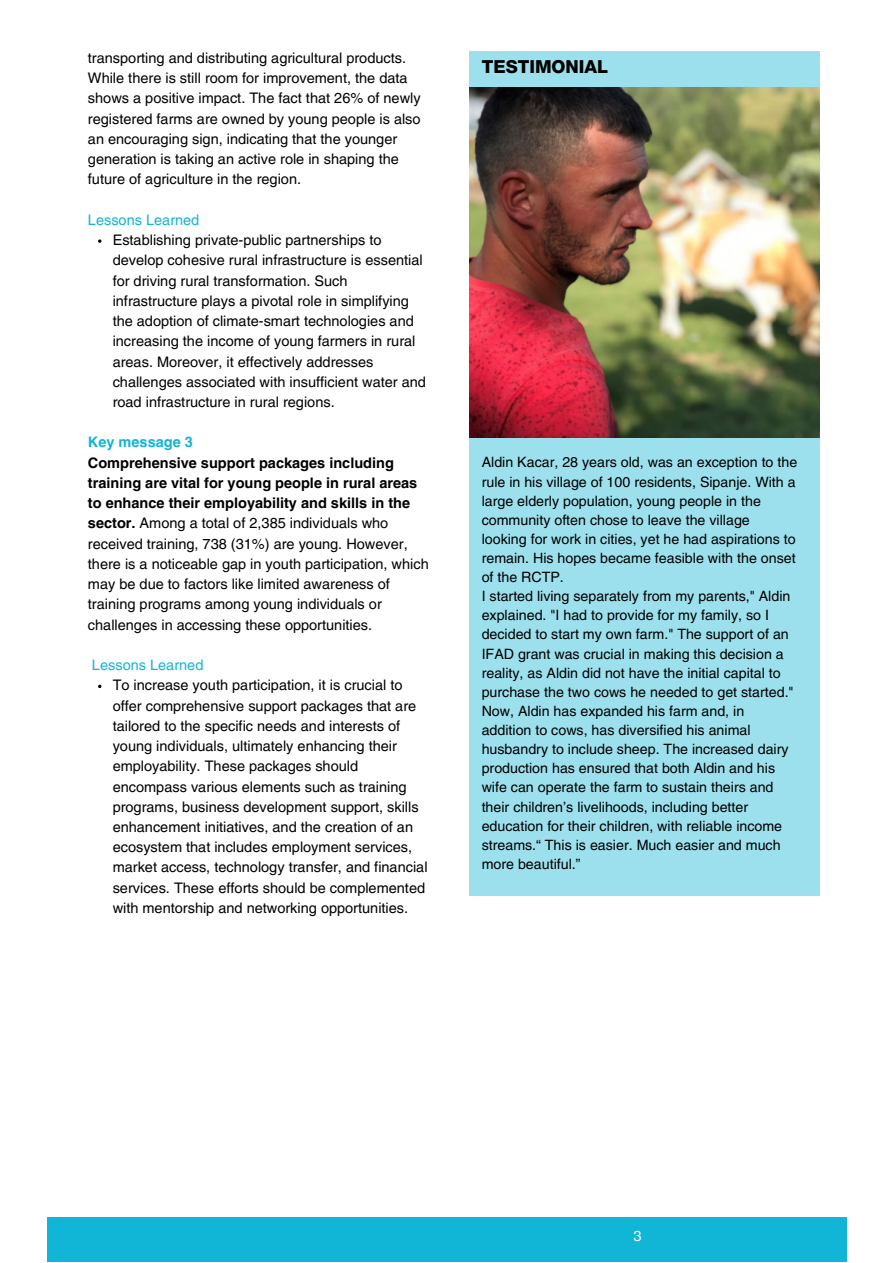
<style>
.page{position:relative;width:893px;height:1263px;background:#fff}
.page>*{position:absolute;margin:0;border:0;box-sizing:border-box;transform-origin:0 0}
.t1{font:800 18px "Helvetica Neue LT Std";color:#000}
.t2{font:14.55px/20.2px "Helvetica LT Pro";color:#000}
.t3{font:14.55px "Helvetica LT Pro";color:#11b5d5}
.t4{font:700 14.55px "Helvetica LT Pro";color:#11b5d5}
.t5{font:14.55px "Helvetica LT Pro";color:#fff}
.t6{font:14.25px/19px "Helvetica LT Pro";color:#000}
.s1{font-weight:700}
</style>
<div class="page">
<div style="left:47px;top:1217px;width:799px;height:44px;background:#11b5d5"></div>
<svg style="left:98px;top:239px;width:3px;height:4px"></svg>
<div style="left:468px;top:51px;width:351px;height:844px;background:#9de0ed"></div>
<img style="left:469px;top:88px;width:350px;height:349px">
<p class="t2" style="left:88px;top:49px;width:334px">transporting and distributing agricultural products.<br>While there is still room for improvement, the data shows a positive impact. The fact that 26% of newly registered farms are owned by young people is also an encouraging sign, indicating that the younger generation is taking an active role in shaping the future of agriculture in the region.</p>
<p class="t3" style="left:88px;top:214px;width:113px">Lessons Learned</p>
<p class="t2" style="left:113px;top:231px;width:315px">Establishing private-public partnerships to develop cohesive rural infrastructure is essential for driving rural transformation. Such infrastructure plays a pivotal role in simplifying the adoption of climate-smart technologies and increasing the income of young farmers in rural areas. Moreover, it effectively addresses challenges associated with insufficient water and road infrastructure in rural regions.</p>
<p class="t4" style="left:88px;top:437px;width:106px">Key message 3</p>
<p class="t2" style="left:88px;top:454px;width:342px"><span class="s1">Comprehensive support packages including training are vital for young people in rural areas to enhance their employability and skills in the sector.</span> Among a total of 2,385 individuals who received training, 738 (31%) are young. However, there is a noticeable gap in youth participation, which may be due to factors like limited awareness of training programs among young individuals or challenges in accessing these opportunities.</p>
<p class="t3" style="left:92px;top:659px;width:113px">Lessons Learned</p>
<p class="t2" style="left:113px;top:676px;width:316px">To increase youth participation, it is crucial to offer comprehensive support packages that are tailored to the specific needs and interests of young individuals, ultimately enhancing their employability. These packages should encompass various elements such as training programs, business development support, skills enhancement initiatives, and the creation of an ecosystem that includes employment services, market access, technology transfer, and financial services. These efforts should be complemented with mentorship and networking opportunities.</p>
<p class="t1" style="left:481px;top:60px;width:128px">TESTIMONIAL</p>
<p class="t6" style="left:481px;top:454px;width:317px">Aldin Kacar, 28 years old, was an exception to the rule in his village of 100 residents, Sipanje. With a large elderly population, young people in the community often chose to leave the village looking for work in cities, yet he had aspirations to remain. His hopes became feasible with the onset of the RCTP.</p>
<p class="t6" style="left:481px;top:588px;width:313px">I started living separately from my parents," Aldin explained. "I had to provide for my family, so I decided to start my own farm." The support of an IFAD grant was crucial in making this decision a reality, as Aldin did not have the initial capital to purchase the two cows he needed to get started."</p>
<p class="t6" style="left:481px;top:702px;width:308px">Now, Aldin has expanded his farm and, in addition to cows, has diversified his animal husbandry to include sheep. The increased dairy production has ensured that both Aldin and his wife can operate the farm to sustain theirs and their children’s livelihoods, including better education for their children, with reliable income streams.“ This is easier. Much easier and much more beautiful.”</p>
<p class="t5" style="left:633px;top:1230px;width:10px">3</p>
</div>
